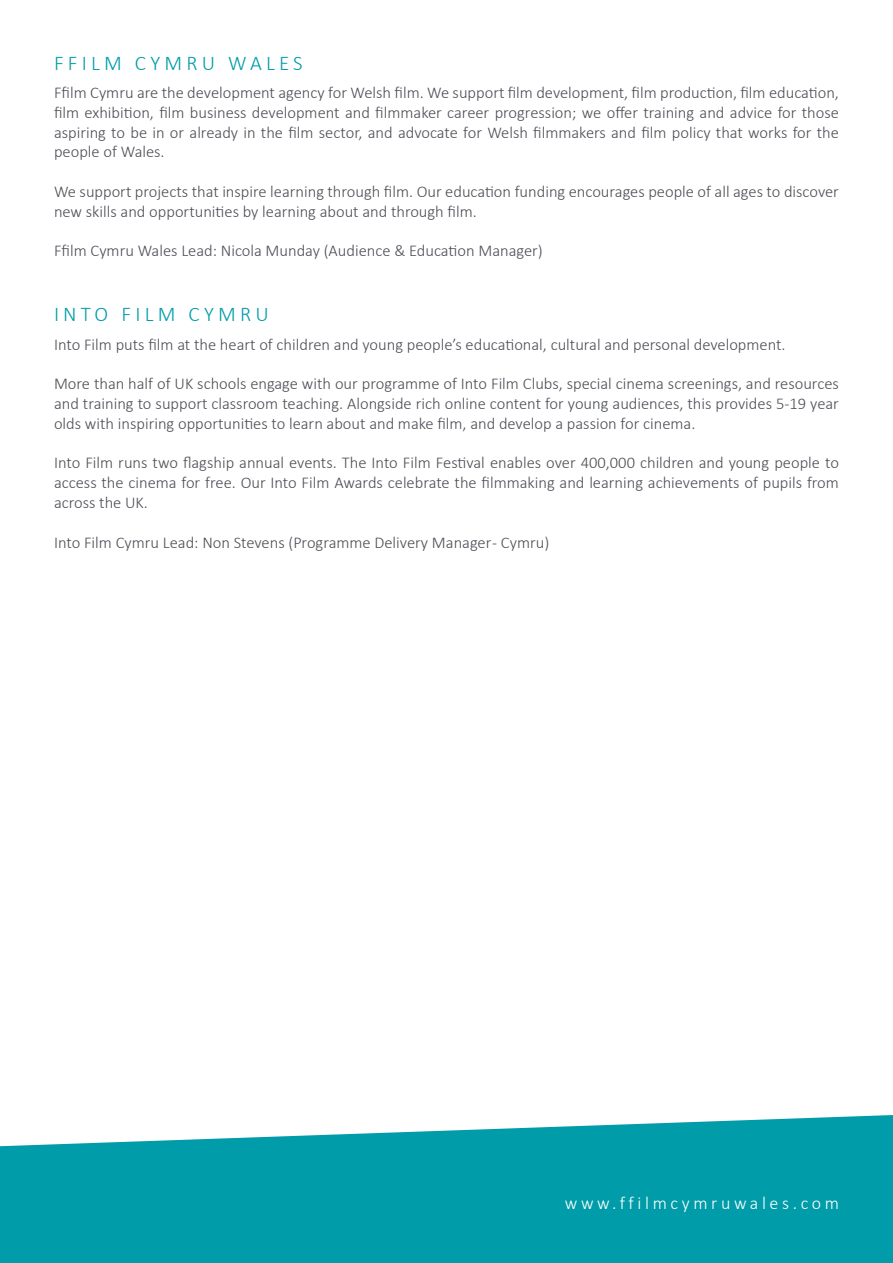
<style>
.page{position:relative;width:893px;height:1263px;background:#fff}
.page>*{position:absolute;margin:0;border:0;box-sizing:border-box;transform-origin:0 0}
.t1{font:300 21px "Calibri";letter-spacing:.2em;color:#009ca9}
.t2{font:300 18px "Calibri";letter-spacing:.2em;color:#fff}
.t3{font:300 16.5px/19.8px "Calibri";color:#4c4e55;text-align:justify}
</style>
<div class="page">
<svg style="left:0;top:1115px;width:893px;height:148px;background:#1aa6b2"></svg>
<p class="t1" style="left:54px;top:50px;width:250px">FFILM CYMRU WALES</p>
<p class="t3" style="left:54px;top:83px;width:786px">Ffilm Cymru are the development agency for Welsh film. We support film development, film production, film education, film exhibition, film business development and filmmaker career progression; we offer training and advice for those aspiring to be in or already in the film sector, and advocate for Welsh filmmakers and film policy that works for the people of Wales.</p>
<p class="t3" style="left:54px;top:182px;width:786px">We support projects that inspire learning through film. Our education funding encourages people of all ages to discover new skills and opportunities by learning about and through film.</p>
<p class="t3" style="left:54px;top:241px;width:490px">Ffilm Cymru Wales Lead: Nicola Munday (Audience &amp; Education Manager)</p>
<p class="t1" style="left:54px;top:301px;width:216px">INTO FILM CYMRU</p>
<p class="t3" style="left:54px;top:334px;width:733px">Into Film puts film at the heart of children and young people’s educational, cultural and personal development.</p>
<p class="t3" style="left:54px;top:374px;width:786px">More than half of UK schools engage with our programme of Into Film Clubs, special cinema screenings, and resources and training to support classroom teaching. Alongside rich online content for young audiences, this provides 5-19 year olds with inspiring opportunities to learn about and make film, and develop a passion for cinema.</p>
<p class="t3" style="left:54px;top:453px;width:786px">Into Film runs two flagship annual events. The Into Film Festival enables over 400,000 children and young people to access the cinema for free. Our Into Film Awards celebrate the filmmaking and learning achievements of pupils from across the UK.</p>
<p class="t3" style="left:54px;top:532px;width:497px">Into Film Cymru Lead: Non Stevens (Programme Delivery Manager - Cymru)</p>
<p class="t2" style="left:565px;top:1192px;width:276px">www.ffilmcymruwales.com</p>
</div>
